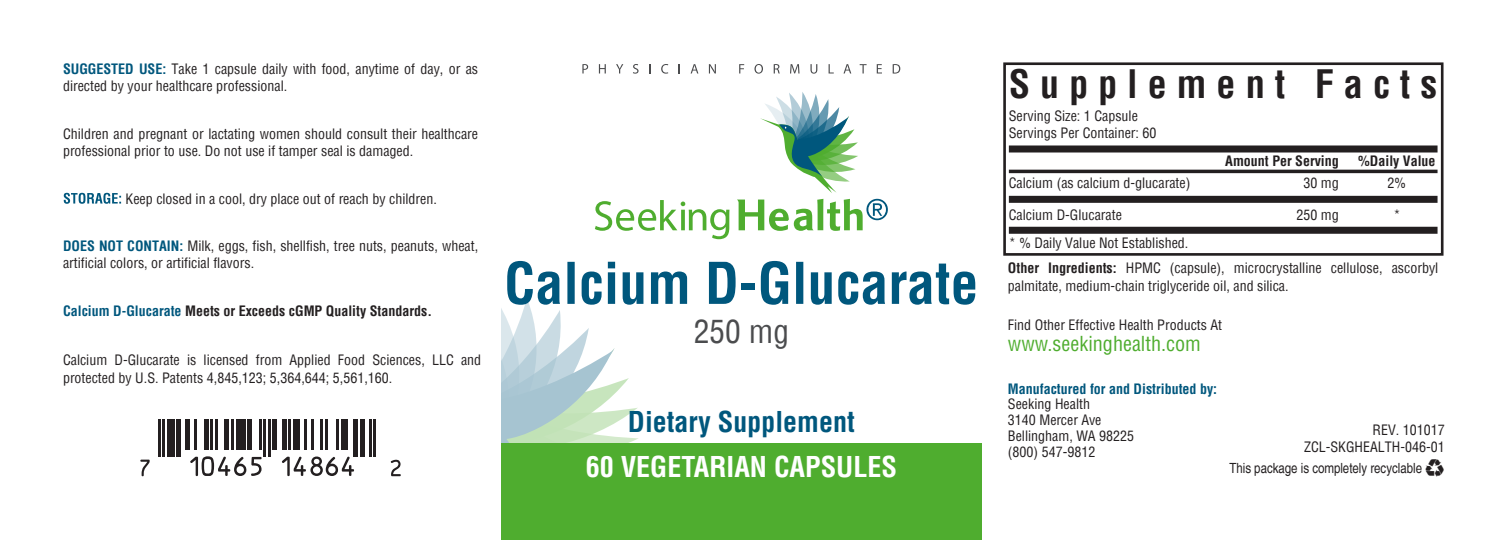
<style>
.page{position:relative;width:1507px;height:540px;background:#fff}
.page>*{position:absolute;margin:0;border:0;box-sizing:border-box;transform-origin:0 0}
.t1{font:700 condensed 56px "Helvetica";color:#00577d}
.t2{font:700 condensed 38.15px "Helvetica";letter-spacing:.26em;color:#231f20}
.t3{font:condensed 31.5px "Helvetica";color:#4b4c4e}
.t4{font:700 condensed 28px "Helvetica LT Std";color:#fff}
.t5{font:700 condensed 28px "Helvetica LT Std";color:#00577d}
.t6{font:condensed 20.3px "Helvetica LT Std";color:#4fad2f}
.t7{font:condensed 14px/17.5px "Helvetica";color:#231f20}
.t8{font:condensed 14px/15.8px "Helvetica LT Std";color:#231f20}
.t9{font:700 condensed 14px "Helvetica";color:#231f20}
.t10{font:condensed 14px "Helvetica";color:#231f20}
.t11{font:700 condensed 14px "Helvetica LT Std";color:#00577d}
.s1{font-weight:700;color:#00577d}
.s2{font-weight:700;color:#bfbfbf}
.s3{color:#00577d}
.s4{font-weight:700}
</style>
<div class="page">
<svg style="left:501px;top:299px;width:137px;height:144px"></svg>
<svg style="left:582px;top:64px;width:6px;height:9px"></svg>
<svg style="left:599px;top:64px;width:7px;height:9px"></svg>
<svg style="left:616px;top:64px;width:7px;height:9px"></svg>
<svg style="left:633px;top:64px;width:6px;height:10px"></svg>
<svg style="left:661px;top:64px;width:7px;height:10px"></svg>
<svg style="left:691px;top:64px;width:7px;height:9px"></svg>
<svg style="left:709px;top:64px;width:7px;height:9px"></svg>
<svg style="left:739px;top:64px;width:5px;height:9px"></svg>
<svg style="left:754px;top:64px;width:9px;height:10px"></svg>
<svg style="left:774px;top:64px;width:6px;height:9px"></svg>
<svg style="left:790px;top:64px;width:10px;height:9px"></svg>
<svg style="left:810px;top:64px;width:7px;height:10px"></svg>
<svg style="left:829px;top:64px;width:5px;height:9px"></svg>
<svg style="left:843px;top:64px;width:8px;height:9px"></svg>
<svg style="left:860px;top:64px;width:7px;height:9px"></svg>
<svg style="left:877px;top:64px;width:5px;height:9px"></svg>
<svg style="left:893px;top:64px;width:7px;height:9px"></svg>
<div style="left:501px;top:443px;width:481px;height:96px;background:#4fad2f"></div>
<svg style="left:595px;top:200px;width:134px;height:39px"></svg>
<svg style="left:737px;top:199px;width:151px;height:32px"></svg>
<svg style="left:760px;top:92px;width:98px;height:101px"></svg>
<div style="left:1003px;top:62px;width:440px;height:193px;border:3px solid #231f20"></div>
<div style="left:1009px;top:145px;width:429px;height:7px;background:#231f20"></div>
<div style="left:1009px;top:196px;width:429px;height:7px;background:#231f20"></div>
<div style="left:1009px;top:226px;width:429px;height:7px;background:#231f20"></div>
<svg style="left:1009px;top:169px;width:429px;height:4px;background:#464344"></svg>
<svg style="left:140px;top:459px;width:10px;height:17px"></svg>
<hr style="left:158px;top:419px;width:2px;height:37px;background:#231f20">
<hr style="left:163px;top:419px;width:2px;height:37px;background:#231f20">
<div style="left:167px;top:419px;width:7px;height:37px;background:#231f20"></div>
<div style="left:176px;top:419px;width:5px;height:37px;background:#231f20"></div>
<hr style="left:186px;top:419px;width:4px;height:30px;background:#231f20">
<hr style="left:195px;top:419px;width:2px;height:30px;background:#231f20">
<hr style="left:204px;top:419px;width:4px;height:30px;background:#231f20">
<hr style="left:211px;top:419px;width:2px;height:30px;background:#231f20">
<hr style="left:215px;top:419px;width:3px;height:30px;background:#231f20">
<div style="left:224px;top:419px;width:5px;height:30px;background:#231f20"></div>
<hr style="left:231px;top:419px;width:3px;height:30px;background:#231f20">
<div style="left:236px;top:419px;width:9px;height:30px;background:#231f20"></div>
<svg style="left:190px;top:456px;width:72px;height:19px"></svg>
<div style="left:247px;top:419px;width:5px;height:30px;background:#231f20"></div>
<hr style="left:259px;top:419px;width:2px;height:30px;background:#231f20">
<hr style="left:263px;top:419px;width:3px;height:37px;background:#231f20">
<hr style="left:268px;top:419px;width:2px;height:37px;background:#231f20">
<hr style="left:273px;top:419px;width:4px;height:30px;background:#231f20">
<div style="left:282px;top:419px;width:5px;height:30px;background:#231f20"></div>
<hr style="left:289px;top:419px;width:2px;height:30px;background:#231f20">
<div style="left:293px;top:419px;width:7px;height:30px;background:#231f20"></div>
<hr style="left:305px;top:419px;width:2px;height:30px;background:#231f20">
<hr style="left:312px;top:419px;width:2px;height:30px;background:#231f20">
<hr style="left:321px;top:419px;width:2px;height:30px;background:#231f20">
<hr style="left:325px;top:419px;width:3px;height:30px;background:#231f20">
<svg style="left:282px;top:456px;width:72px;height:19px"></svg>
<hr style="left:337px;top:419px;width:2px;height:30px;background:#231f20">
<div style="left:341px;top:419px;width:7px;height:30px;background:#231f20"></div>
<div style="left:353px;top:419px;width:5px;height:37px;background:#231f20"></div>
<hr style="left:360px;top:419px;width:4px;height:37px;background:#231f20">
<hr style="left:369px;top:419px;width:2px;height:37px;background:#231f20">
<hr style="left:373px;top:419px;width:3px;height:37px;background:#231f20">
<svg style="left:391px;top:459px;width:10px;height:17px"></svg>
<div style="left:30px;top:30px;width:1447px;height:480px;border:4px solid #231f20;border-radius:32px"></div>
<p class="t7" style="left:63px;top:60px;width:417px"><span class="s1">SUGGESTED USE:</span> Take 1 capsule daily with food, anytime of day, or as directed by your healthcare professional.</p>
<p class="t7" style="left:63px;top:124px;width:417px">Children and pregnant or lactating women should consult their healthcare professional prior to use. Do not use if tamper seal is damaged.</p>
<p class="t7" style="left:63px;top:189px;width:375px"><span class="s2">STORAGE:</span> Keep closed in a cool, dry place out of reach by children.</p>
<p class="t7" style="left:63px;top:236px;width:417px"><span class="s1">DOES NOT CONTAIN:</span> Milk, eggs, fish, shellfish, tree nuts, peanuts, wheat, artificial colors, or artificial flavors.</p>
<p class="t9" style="left:63px;top:301px;width:371px"><span class="s3">Calcium D-Glucarate</span> Meets or Exceeds cGMP Quality Standards.</p>
<p class="t7" style="left:63px;top:351px;width:420px">Calcium D-Glucarate is licensed from Applied Food Sciences, LLC and protected by U.S. Patents 4,845,123; 5,364,644; 5,561,160.</p>
<h1 class="t1" style="left:504px;top:246px;width:476px">Calcium D-Glucarate</h1>
<h3 class="t3" style="left:694px;top:311px;width:97px">250 mg</h3>
<h3 class="t5" style="left:628px;top:404px;width:228px">Dietary Supplement</h3>
<h3 class="t4" style="left:586px;top:449px;width:313px">60 VEGETARIAN CAPSULES</h3>
<h2 class="t2" style="left:1009px;top:58px;width:430px">Supplement Facts</h2>
<p class="t7" style="left:1009px;top:106px;width:149px">Serving Size: 1 Capsule<br>Servings Per Container: 60</p>
<p class="t9" style="left:1225px;top:151px;width:115px">Amount Per Serving</p>
<p class="t9" style="left:1358px;top:151px;width:79px">%Daily Value</p>
<p class="t7" style="left:1009px;top:174px;width:183px">Calcium (as calcium d-glucarate)</p>
<p class="t7" style="left:1009px;top:200px;width:181px;line-height:28px">Calcium D-Glucarate<br>* % Daily Value Not Established.</p>
<p class="t7" style="left:1303px;top:174px;width:37px">30 mg</p>
<p class="t7" style="left:1296px;top:206px;width:44px">250 mg</p>
<p class="t7" style="left:1388px;top:174px;width:20px">2%</p>
<p class="t7" style="left:1393px;top:206px;width:8px">*</p>
<p class="t7" style="left:1008px;top:259px;width:432px"><span class="s4">Other Ingredients:</span> HPMC (capsule), microcrystalline cellulose, ascorbyl palmitate, medium-chain triglyceride oil, and silica.</p>
<p class="t8" style="left:1008px;top:317px;width:216px">Find Other Effective Health Products At</p>
<h3 class="t6" style="left:1008px;top:331px;width:194px">www.seekinghealth.com</h3>
<p class="t11" style="left:1008px;top:379px;width:211px">Manufactured for and Distributed by:</p>
<p class="t8" style="left:1008px;top:396px;width:128px">Seeking Health<br>3140 Mercer Ave<br>Bellingham, WA 98225 (800) 547-9812</p>
<p class="t7" style="left:1304px;top:420px;width:142px;text-align:right">REV. 101017<br>ZCL-SKGHEALTH-046-01</p>
<p class="t10" style="left:1229px;top:458px;width:194px">This package is completely recyclable</p>
</div>
